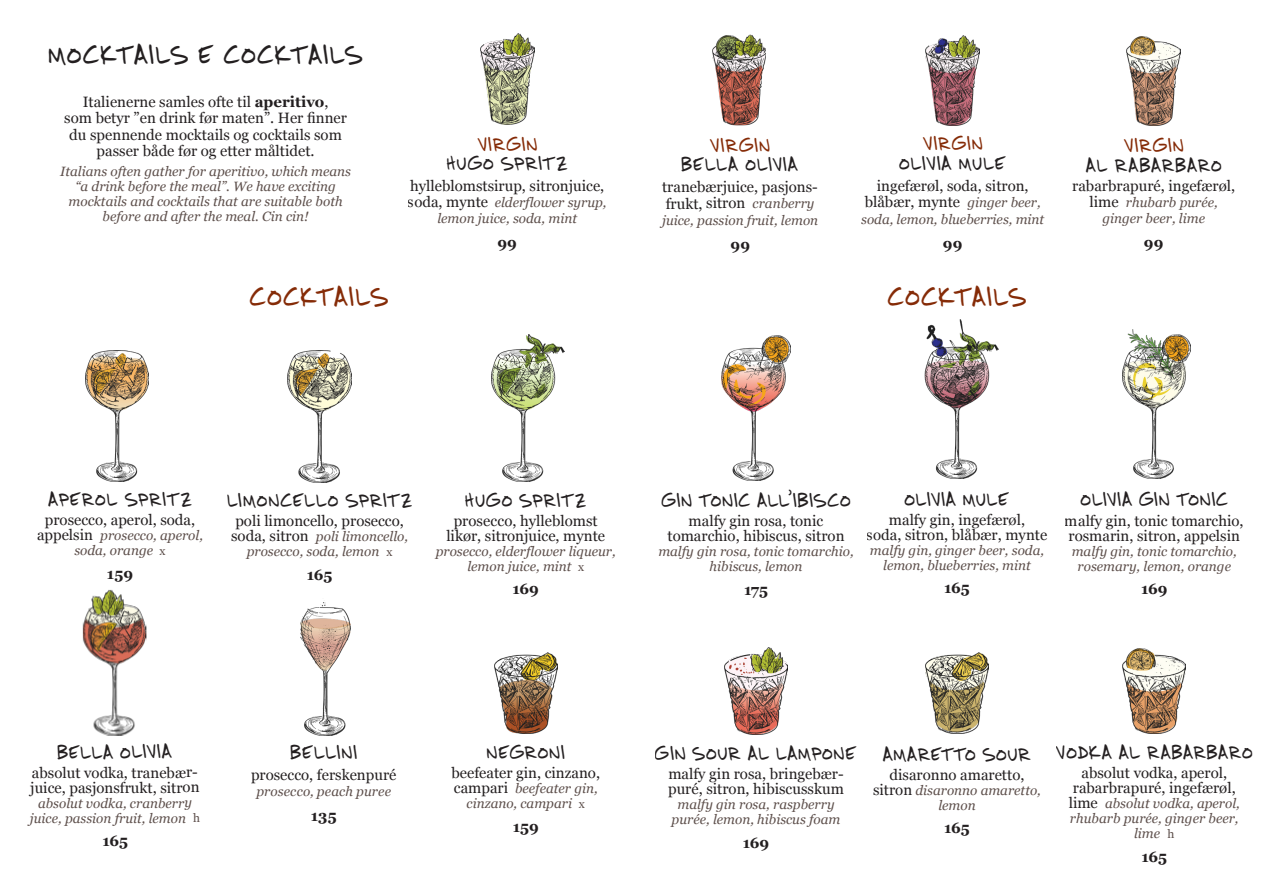
<style>
.page{position:relative;width:1276px;height:893px;background:#fff}
.page>*{position:absolute;margin:0;border:0;box-sizing:border-box;transform-origin:0 0}
.t1{font:27px "Printhouse";letter-spacing:-.005em;color:#231f20}
.t2{font:27px "Printhouse";letter-spacing:-.005em;color:#852b07}
.t3{font:19.5px "Printhouse";color:#231f20}
.t4{font:19.5px "Printhouse";letter-spacing:.03em;color:#852b07}
.t5{font:19.5px "Printhouse";letter-spacing:.02em;color:#231f20}
.t6{font:15px/15px "Georgia";color:#231f20;text-align:center}
.t7{font:700 15px "Georgia";letter-spacing:-.005em;color:#231f20}
.t8{font:italic 13.5px/15px "Georgia";color:#5d4f4b;text-align:center}
.s1{font-weight:700}
.s2{font-style:normal;font-size:15px;color:#231f20}
.s3{font-style:italic;font-size:13.5px;color:#5d4f4b}
.s4{font-style:normal;font-size:12px}
</style>
<div class="page">
<img style="left:85px;top:350px;width:64px;height:132px">
<img style="left:491px;top:334px;width:74px;height:147px">
<img style="left:494px;top:653px;width:63px;height:80px">
<img style="left:288px;top:351px;width:63px;height:132px">
<img style="left:83px;top:590px;width:64px;height:146px">
<img style="left:925px;top:653px;width:63px;height:81px">
<img style="left:924px;top:319px;width:74px;height:159px">
<img style="left:724px;top:647px;width:63px;height:87px">
<img style="left:721px;top:336px;width:69px;height:144px">
<img style="left:1123px;top:649px;width:62px;height:84px">
<img style="left:1122px;top:329px;width:68px;height:150px">
<img style="left:301px;top:602px;width:50px;height:133px">
<img style="left:480px;top:34px;width:54px;height:90px">
<img style="left:712px;top:35px;width:54px;height:90px">
<img style="left:926px;top:36px;width:53px;height:89px">
<img style="left:1126px;top:37px;width:54px;height:88px">
<p class="t1" style="left:48px;top:35px;width:316px">MOCKTAILS E COCKTAILS</p>
<p class="t6" style="left:64px;top:93px;width:284px;line-height:16.5px">Italienerne samles ofte til <span class="s1">aperitivo</span>,<br>som betyr ”en drink før maten”. Her finner du spennende mocktails og cocktails som passer både før og etter måltidet.</p>
<p class="t8" style="left:60px;top:163px;width:292px">Italians often gather for aperitivo, which means “a drink before the meal”. We have exciting mocktails and cocktails that are suitable both before and after the meal. Cin cin!</p>
<h2 class="t4" style="left:477px;top:130px;width:62px">VIRGIN</h2>
<h2 class="t3" style="left:446px;top:149px;width:123px">HUGO SPRITZ</h2>
<p class="t6" style="left:410px;top:177px;width:196px">hylleblomstsirup, sitronjuice,</p>
<p class="t8" style="left:408px;top:194px;width:200px;line-height:16px"><span class="s2">soda, mynte</span> elderflower syrup, lemon juice, soda, mint</p>
<p class="t7" style="left:497px;top:232px;width:21px">99</p>
<h2 class="t4" style="left:709px;top:131px;width:62px">VIRGIN</h2>
<h2 class="t3" style="left:681px;top:150px;width:119px">BELLA OLIVIA</h2>
<p class="t6" style="left:662px;top:178px;width:157px;line-height:16.6px;text-align:left">tranebærjuice, pasjons&shy;frukt, sitron <span class="s3">cranberry</span></p>
<p class="t8" style="left:662px;top:212px;width:158px">juice, passion fruit, lemon</p>
<p class="t7" style="left:730px;top:233px;width:21px">99</p>
<h2 class="t4" style="left:922px;top:129px;width:62px">VIRGIN</h2>
<h2 class="t3" style="left:899px;top:149px;width:109px">OLIVIA MULE</h2>
<p class="t6" style="left:864px;top:177px;width:178px;line-height:16.5px">ingefærøl, soda, sitron, blåbær, mynte <span class="s3">ginger beer,</span></p>
<p class="t8" style="left:861px;top:211px;width:185px">soda, lemon, blueberries, mint</p>
<p class="t7" style="left:943px;top:232px;width:21px">99</p>
<p class="t2" style="left:249px;top:277px;width:141px">COCKTAILS</p>
<p class="t2" style="left:887px;top:277px;width:141px">COCKTAILS</p>
<h2 class="t4" style="left:1123px;top:131px;width:62px">VIRGIN</h2>
<h2 class="t3" style="left:1085px;top:151px;width:138px">AL RABARBARO</h2>
<p class="t6" style="left:1072px;top:178px;width:164px">rabarbrapuré, ingefærøl,</p>
<p class="t8" style="left:1089px;top:194px;width:130px;line-height:16px"><span class="s2">lime</span> rhubarb purée, ginger beer, lime</p>
<p class="t7" style="left:1144px;top:231px;width:21px">99</p>
<h2 class="t3" style="left:48px;top:485px;width:146px">APEROL SPRITZ</h2>
<p class="t6" style="left:45px;top:512px;width:152px">prosecco, aperol, soda,</p>
<p class="t8" style="left:37px;top:527px;width:167px"><span class="s2">appelsin</span> prosecco, aperol, soda, orange <span class="s4">x</span></p>
<p class="t7" style="left:107px;top:562px;width:28px">159</p>
<h2 class="t3" style="left:227px;top:486px;width:188px">LIMONCELLO SPRITZ</h2>
<p class="t6" style="left:235px;top:513px;width:170px">poli limoncello, prosecco,</p>
<p class="t8" style="left:231px;top:528px;width:178px"><span class="s2">soda, sitron</span> poli limoncello, prosecco, soda, lemon <span class="s4">x</span></p>
<p class="t7" style="left:307px;top:563px;width:27px">165</p>
<h2 class="t3" style="left:465px;top:486px;width:123px">HUGO SPRITZ</h2>
<p class="t6" style="left:446px;top:513px;width:160px">prosecco, hylleblomst likør, sitronjuice, mynte</p>
<p class="t8" style="left:436px;top:543px;width:182px">prosecco, elderflower liqueur, lemon juice, mint <span class="s4">x</span></p>
<p class="t7" style="left:512px;top:578px;width:28px">169</p>
<h2 class="t3" style="left:661px;top:486px;width:191px">GIN TONIC ALL’IBISCO</h2>
<p class="t6" style="left:667px;top:513px;width:179px">malfy gin rosa, tonic tomarchio, hibiscus, sitron</p>
<p class="t8" style="left:658px;top:543px;width:197px">malfy gin rosa, tonic tomarchio, hibiscus, lemon</p>
<p class="t7" style="left:744px;top:578px;width:26px">175</p>
<h2 class="t3" style="left:904px;top:485px;width:107px">OLIVIA MULE</h2>
<p class="t6" style="left:866px;top:511px;width:182px">malfy gin, ingefærøl,<br>soda, sitron, blåbær, mynte</p>
<p class="t8" style="left:870px;top:542px;width:176px">malfy gin, ginger beer, soda, lemon, blueberries, mint</p>
<p class="t7" style="left:944px;top:577px;width:27px">165</p>
<h2 class="t5" style="left:1080px;top:485px;width:149px">OLIVIA GIN TONIC</h2>
<p class="t6" style="left:1065px;top:512px;width:180px;text-align:left">malfy gin, tonic tomarchio, rosmarin, sitron, appelsin</p>
<p class="t8" style="left:1071px;top:543px;width:166px">malfy gin, tonic tomarchio, rosemary, lemon, orange</p>
<p class="t7" style="left:1141px;top:578px;width:28px">169</p>
<h2 class="t3" style="left:57px;top:737px;width:117px">BELLA OLIVIA</h2>
<p class="t6" style="left:30px;top:764px;width:171px;text-align:left">absolut vodka, tranebær&shy;juice, pasjonsfrukt, sitron</p>
<p class="t8" style="left:30px;top:795px;width:172px">absolut vodka, cranberry juice, passion fruit, lemon <span class="s4">h</span></p>
<p class="t7" style="left:102px;top:830px;width:27px">165</p>
<h2 class="t3" style="left:290px;top:738px;width:69px">BELLINI</h2>
<p class="t6" style="left:251px;top:766px;width:147px">prosecco, ferskenpuré</p>
<p class="t8" style="left:256px;top:783px;width:136px">prosecco, peach puree</p>
<p class="t7" style="left:311px;top:805px;width:27px">135</p>
<h2 class="t3" style="left:486px;top:738px;width:80px">NEGRONI</h2>
<p class="t6" style="left:451px;top:765px;width:150px">beefeater gin, cinzano,</p>
<p class="t8" style="left:454px;top:780px;width:145px"><span class="s2">campari</span> beefeater gin, cinzano, campari <span class="s4">x</span></p>
<p class="t7" style="left:513px;top:815px;width:28px">159</p>
<h2 class="t3" style="left:655px;top:739px;width:204px">GIN SOUR AL LAMPONE</h2>
<p class="t6" style="left:668px;top:766px;width:177px;text-align:left">malfy gin rosa, bringebær&shy;puré, sitron, hibiscusskum</p>
<p class="t8" style="left:671px;top:796px;width:170px">malfy gin rosa, raspberry purée, lemon, hibiscus foam</p>
<p class="t7" style="left:743px;top:831px;width:28px">169</p>
<h2 class="t3" style="left:882px;top:740px;width:150px">AMARETTO SOUR</h2>
<p class="t6" style="left:889px;top:767px;width:136px">disaronno amaretto,</p>
<p class="t8" style="left:873px;top:782px;width:169px"><span class="s2">sitron</span> disaronno amaretto, lemon</p>
<p class="t7" style="left:944px;top:817px;width:27px">165</p>
<h2 class="t3" style="left:1056px;top:738px;width:198px">VODKA AL RABARBARO</h2>
<p class="t6" style="left:1073px;top:765px;width:164px">absolut vodka, aperol, rabarbrapuré, ingefærøl,</p>
<p class="t8" style="left:1068px;top:795px;width:173px"><span class="s2">lime</span> absolut vodka, aperol, rhubarb purée, ginger beer, lime <span class="s4">h</span></p>
<p class="t7" style="left:1141px;top:845px;width:27px">165</p>
</div>
